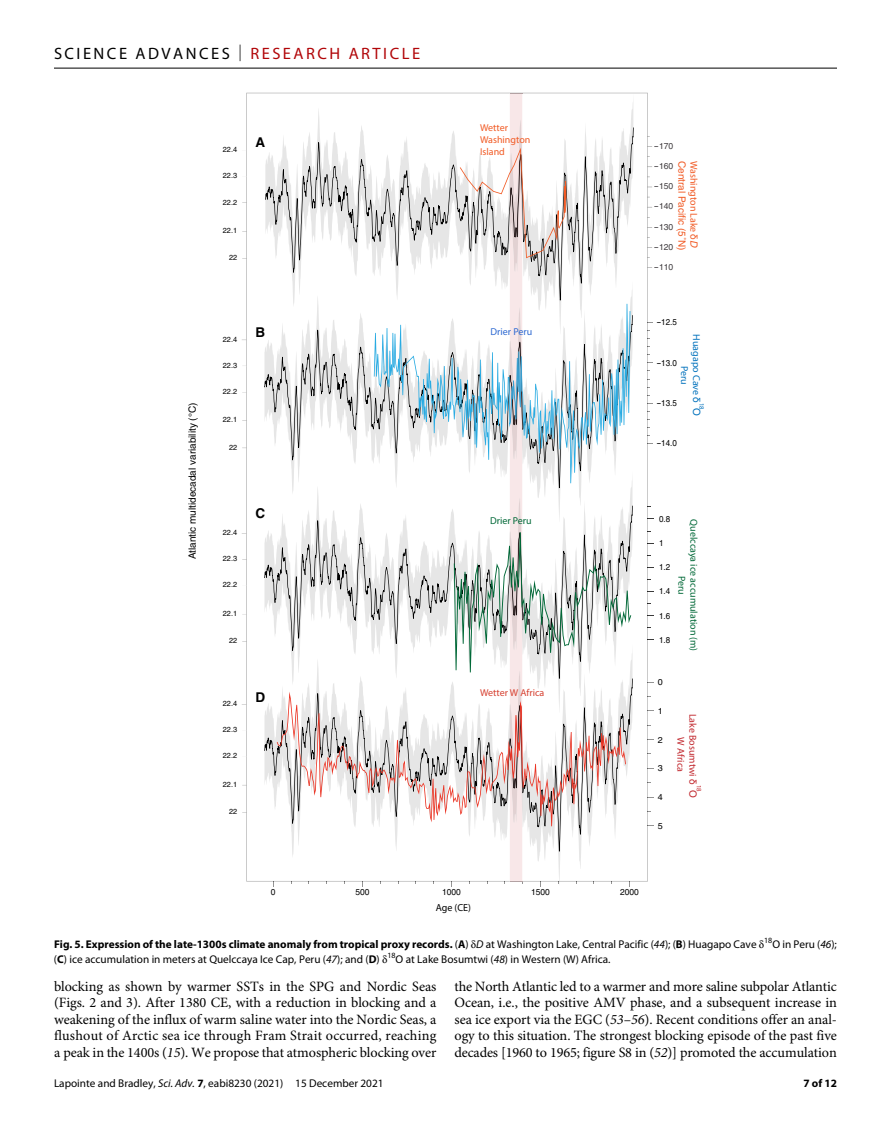
<style>
.page{position:relative;width:891px;height:1134px;background:#fff}
.page>*{position:absolute;margin:0;border:0;box-sizing:border-box;transform-origin:0 0}
.t1{font:16.5px "Myriad Pro";letter-spacing:.15em;color:#000}
.t2{font:14.25px/16.5px "Minion Pro";letter-spacing:-.005em;color:#000;text-align:justify}
.t3{font:700 13.5px "Helvetica";color:#000}
.t4{font:11.25px/15px "Myriad Pro";color:#000}
.t5{font:700 11.25px "Myriad Pro";color:#000}
.t6{font:10.2px "Myriad Pro";color:#000}
.t7{font:10.05px/12px "Myriad Pro";color:#006837;text-align:center}
.t8{font:10.05px/12px "Myriad Pro";color:#f15a24}
.t9{font:10.05px "Helvetica";color:#000}
.t10{font:10.05px/12px "Myriad Pro";color:#c1272d;text-align:center}
.t11{font:10.05px "Helvetica";color:#f15a24}
.t12{font:10.05px/12px "Myriad Pro";color:#0071bc;text-align:center}
.t13{font:10.05px "Myriad Pro";color:#d64030}
.t14{font:10.05px "Myriad Pro";color:#2c68d1}
.t15{font:8.7px "Helvetica";color:#000}
.t16{font:8.55px "Helvetica";color:#403c3f;scale:1.8 1}
.t17{font:8.55px "Helvetica";color:#000;scale:1.75 1}
.t18{font:8.55px "Helvetica";color:#000;scale:.94 1}
.t19{font:8.55px "Helvetica";color:#000;scale:1.05 1}
.t20{font:7.35px "Helvetica";color:#000}
.t21{font:6.6px "Myriad Pro";color:#0071bc}
.t22{font:6.6px "Myriad Pro";color:#c1272d}
.s1{font-weight:300}
.s2{color:#b10508}
.s3{font-family:"Arial"}
.s4{font-family:"Helvetica";font-style:italic}
.s5{font-family:"Helvetica"}
.s6{font-weight:700}
.s7{font-style:italic}
</style>
<div class="page">
<hr style="left:54px;top:68px;width:783px;height:1px;background:#000">
<svg style="left:246px;top:93px;width:402px;height:789px"></svg>
<svg style="left:265px;top:127px;width:369px;height:174px"></svg>
<svg style="left:273px;top:93px;width:358px;height:794px"></svg>
<img style="left:246px;top:150px;width:1px;height:27px">
<img style="left:246px;top:366px;width:1px;height:26px">
<img style="left:246px;top:585px;width:1px;height:29px">
<img style="left:246px;top:730px;width:1px;height:27px">
<p class="t1" style="left:54px;top:40px;width:368px">SCIENCE ADVANCES <span class="s1">|</span> <span class="s2">RESEARCH ARTICLE</span></p>
<p class="t9" style="left:186px;top:559px;width:158px;rotate:-90deg">Atlantic multidecadal variability (°C)</p>
<p class="t20" style="left:223px;top:145px;width:16px">22.4</p>
<p class="t20" style="left:223px;top:172px;width:16px">22.3</p>
<p class="t20" style="left:223px;top:198px;width:16px">22.2</p>
<p class="t20" style="left:223px;top:226px;width:16px">22.1</p>
<p class="t20" style="left:229px;top:253px;width:10px">22</p>
<p class="t3" style="left:256px;top:135px;width:11px">A</p>
<p class="t20" style="left:223px;top:335px;width:16px">22.4</p>
<p class="t20" style="left:223px;top:361px;width:16px">22.3</p>
<p class="t20" style="left:223px;top:387px;width:16px">22.2</p>
<p class="t20" style="left:223px;top:415px;width:16px">22.1</p>
<p class="t20" style="left:229px;top:443px;width:10px">22</p>
<p class="t3" style="left:256px;top:324px;width:11px">B</p>
<p class="t20" style="left:223px;top:528px;width:16px">22.4</p>
<p class="t20" style="left:223px;top:554px;width:16px">22.3</p>
<p class="t20" style="left:223px;top:581px;width:16px">22.2</p>
<p class="t20" style="left:223px;top:609px;width:16px">22.1</p>
<p class="t20" style="left:229px;top:636px;width:10px">22</p>
<p class="t3" style="left:256px;top:505px;width:11px">C</p>
<p class="t20" style="left:223px;top:699px;width:16px">22.4</p>
<p class="t20" style="left:223px;top:725px;width:16px">22.3</p>
<p class="t20" style="left:223px;top:752px;width:16px">22.2</p>
<p class="t20" style="left:223px;top:780px;width:16px">22.1</p>
<p class="t20" style="left:229px;top:807px;width:10px">22</p>
<p class="t3" style="left:256px;top:689px;width:11px">D</p>
<p class="t8" style="left:480px;top:122px;width:52px">Wetter<br>Washington<br>Island</p>
<p class="t14" style="left:491px;top:325px;width:43px">Drier Peru</p>
<p class="t7" style="left:490px;top:515px;width:43px">Drier Peru</p>
<p class="t13" style="left:480px;top:687px;width:66px">Wetter W Africa</p>
<p class="t16" style="left:654px;top:141px;width:12px">-170</p>
<p class="t16" style="left:654px;top:161px;width:12px">-160</p>
<p class="t16" style="left:654px;top:181px;width:12px">-150</p>
<p class="t16" style="left:654px;top:201px;width:12px">-140</p>
<p class="t16" style="left:654px;top:222px;width:12px">-130</p>
<p class="t16" style="left:654px;top:242px;width:12px">-120</p>
<p class="t16" style="left:654px;top:262px;width:12px">-110</p>
<p class="t8" style="left:700px;top:161px;width:88px;rotate:90deg">Washington Lake <span class="s3">δ</span><span class="s4">D</span></p>
<p class="t11" style="left:688px;top:161px;width:92px;rotate:90deg">Central Pacific (5˚N)</p>
<p class="t17" style="left:656px;top:317px;width:13px">-12.5</p>
<p class="t12" style="left:703px;top:334px;width:83px;rotate:90deg">Huagapo Cave <span class="s3">δ</span> <span class="s5">O<br></span>Peru</p>
<p class="t17" style="left:656px;top:358px;width:13px">-13.0</p>
<p class="t17" style="left:656px;top:398px;width:13px">-13.5</p>
<p class="t21" style="left:706px;top:403px;width:8px;rotate:90deg">18</p>
<p class="t17" style="left:656px;top:438px;width:13px">-14.0</p>
<p class="t18" style="left:659px;top:514px;width:13px">0.8</p>
<p class="t18" style="left:659px;top:538px;width:6px">1</p>
<p class="t18" style="left:659px;top:562px;width:13px">1.2</p>
<p class="t18" style="left:659px;top:586px;width:13px">1.4</p>
<p class="t18" style="left:659px;top:611px;width:13px">1.6</p>
<p class="t18" style="left:659px;top:635px;width:13px">1.8</p>
<p class="t7" style="left:700px;top:519px;width:134px;rotate:90deg">Quelccaya ice accumulation (m)<br>Peru</p>
<p class="t19" style="left:658px;top:677px;width:6px">0</p>
<p class="t19" style="left:658px;top:706px;width:6px">1</p>
<p class="t19" style="left:658px;top:735px;width:6px">2</p>
<p class="t19" style="left:658px;top:763px;width:6px">3</p>
<p class="t19" style="left:658px;top:792px;width:6px">4</p>
<p class="t19" style="left:658px;top:821px;width:6px">5</p>
<p class="t10" style="left:699px;top:714px;width:86px;rotate:90deg">Lake Bosumtwi <span class="s3">δ</span> <span class="s5">O<br></span>W Africa</p>
<p class="t22" style="left:703px;top:785px;width:8px;rotate:90deg">18</p>
<p class="t15" style="left:271px;top:887px;width:6px">0</p>
<p class="t15" style="left:355px;top:887px;width:16px">500</p>
<p class="t15" style="left:442px;top:887px;width:20px">1000</p>
<p class="t15" style="left:531px;top:887px;width:20px">1500</p>
<p class="t15" style="left:620px;top:887px;width:20px">2000</p>
<p class="t6" style="left:436px;top:901px;width:37px">Age (CE)</p>
<p class="t4" style="left:54px;top:936px;width:784px"><span class="s6">Fig. 5. Expression of the late-1300s climate anomaly from tropical proxy records.</span> (<span class="s6">A</span>) <span class="s7">D</span> at Washington Lake, Central Pacific (<span class="s7">44</span>); (<span class="s6">B</span>) Huagapo Cave <sup>18</sup>O in Peru (<span class="s7">46</span>); (<span class="s6">C</span>) ice accumulation in meters at Quelccaya Ice Cap, Peru (<span class="s7">47</span>); and (<span class="s6">D</span>) <sup>18</sup>O at Lake Bosumtwi (<span class="s7">48</span>) in Western (W) Africa.</p>
<p class="t2" style="left:54px;top:979px;width:384px">blocking as shown by warmer SSTs in the SPG and Nordic Seas (Figs. 2 and 3). After 1380 CE, with a reduction in blocking and a weakening of the influx of warm saline water into the Nordic Seas, a flushout of Arctic sea ice through Fram Strait occurred, reaching a peak in the 1400s (<span class="s7">15</span>). We propose that atmospheric blocking over</p>
<p class="t2" style="left:454px;top:979px;width:384px">the North Atlantic led to a warmer and more saline subpolar Atlantic Ocean, i.e., the positive AMV phase, and a subsequent increase in sea ice export via the EGC (<span class="s7">53</span>–<span class="s7">56</span>). Recent conditions offer an anal&shy;ogy to this situation. The strongest blocking episode of the past five decades [1960 to 1965; figure S8 in (<span class="s7">52</span>)] promoted the accumulation</p>
<p class="t4" style="left:54px;top:1076px;width:331px">Lapointe and Bradley, <span class="s7">Sci. Adv.</span> <span class="s6">7</span>, eabi8230 (2021) 15 December 2021</p>
<p class="t5" style="left:803px;top:1074px;width:35px">7 of 12</p>
</div>
